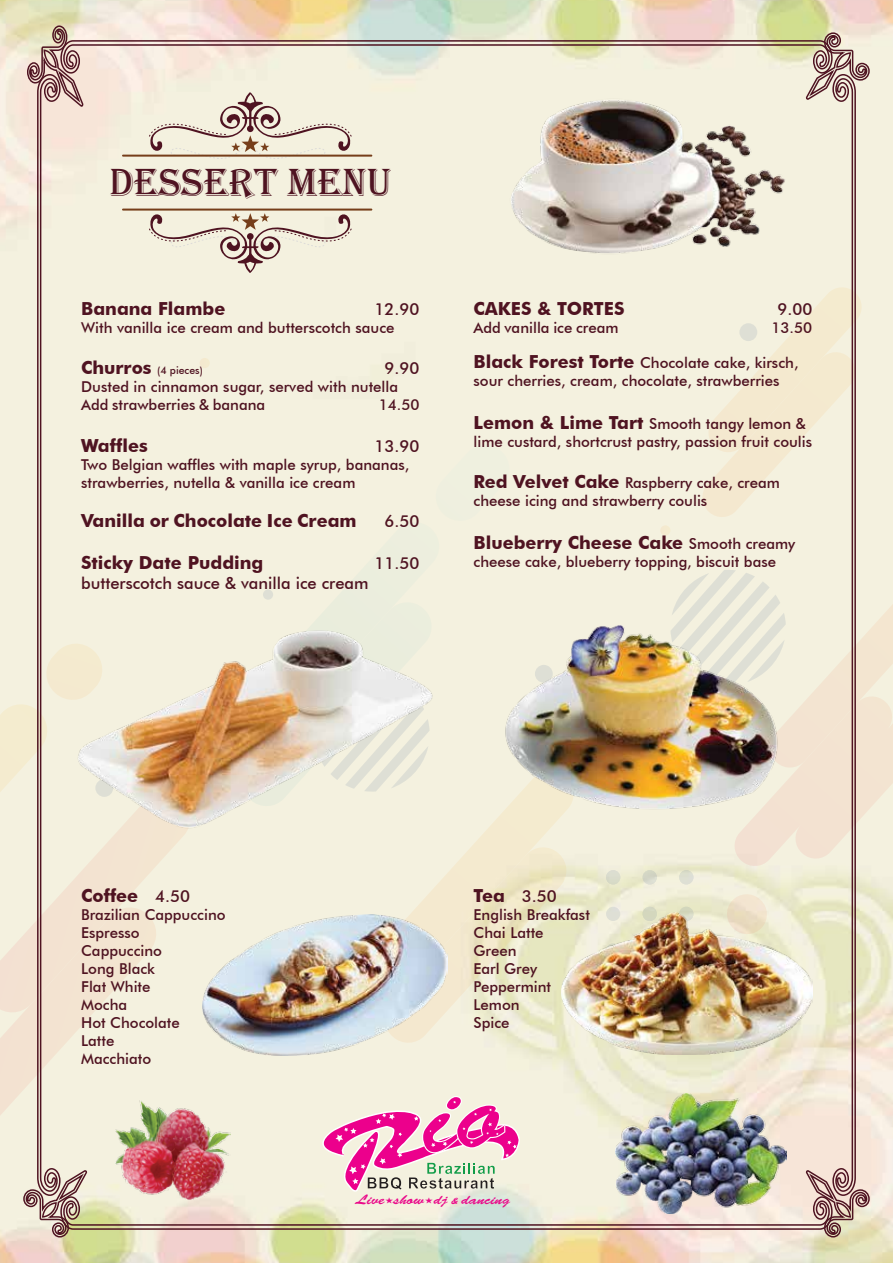
<style>
.page{position:relative;width:893px;height:1263px;background:#fff}
.page>*{position:absolute;margin:0;border:0;box-sizing:border-box;transform-origin:0 0}
.t1{font:40.35px "Algerian";color:#4f1321}
.t2{font:700 18px "Futura BT";color:#4f1321}
.t3{font:500 16.5px "Futura BT";color:#4f1321}
.t4{font:500 15px/18px "Futura BT";color:#4f1321}
.t5{font:13.8px "Brush Script Std";color:#ea0a8a;scale:1.19 1}
.t6{font:500 10.5px "Futura BT";color:#4f1321}
.s1{font-weight:700;font-size:18px}
.s2{font-weight:500;font-size:15px}
.s3{font-weight:500;font-size:16.5px}
.s4{font-size:9.15px}
</style>
<div class="page">
<img style="left:0;top:0;width:893px;height:1263px">
<img style="left:0;top:25px;width:893px;height:1213px">
<h1 class="t1" style="left:109px;top:160px;width:283px">DESSERT MENU</h1>
<p class="t2" style="left:81px;top:298px;width:146px">Banana Flambe</p>
<p class="t3" style="left:375px;top:299px;width:46px">12.90</p>
<p class="t4" style="left:81px;top:319px;width:315px">With vanilla ice cream and butterscotch sauce</p>
<p class="t6" style="left:81px;top:364px;width:123px"><span class="s1">Churros</span> (4 pieces)</p>
<p class="t3" style="left:385px;top:359px;width:36px">9.90</p>
<p class="t4" style="left:81px;top:378px;width:318px">Dusted in cinnamon sugar, served with nutella<br>Add strawberries &amp; banana</p>
<p class="t4" style="left:379px;top:396px;width:42px">14.50</p>
<p class="t2" style="left:81px;top:434px;width:68px">Waffles</p>
<p class="t3" style="left:375px;top:436px;width:46px">13.90</p>
<p class="t4" style="left:81px;top:455px;width:330px">Two Belgian waffles with maple syrup, bananas, strawberries, nutella &amp; vanilla ice cream</p>
<p class="t2" style="left:81px;top:510px;width:277px">Vanilla or Chocolate Ice Cream</p>
<p class="t3" style="left:385px;top:512px;width:36px">6.50</p>
<p class="t2" style="left:81px;top:551px;width:184px">Sticky Date Pudding</p>
<p class="t3" style="left:375px;top:553px;width:46px">11.50</p>
<p class="t3" style="left:81px;top:573px;width:289px">butterscotch sauce &amp; vanilla ice cream</p>
<p class="t2" style="left:474px;top:298px;width:152px">CAKES &amp; TORTES</p>
<p class="t3" style="left:777px;top:299px;width:36px">9.00</p>
<p class="t4" style="left:474px;top:319px;width:146px">Add vanilla ice cream</p>
<p class="t4" style="left:771px;top:319px;width:42px">13.50</p>
<p class="t4" style="left:474px;top:353px;width:326px"><span class="s1">Black Forest Torte</span> Chocolate cake, kirsch, sour cherries, cream, chocolate, strawberries</p>
<p class="t4" style="left:474px;top:414px;width:340px"><span class="s1">Lemon &amp; Lime Tart</span> Smooth tangy lemon &amp; lime custard, shortcrust pastry, passion fruit coulis</p>
<p class="t4" style="left:474px;top:474px;width:308px"><span class="s1">Red Velvet Cake</span> Raspberry cake, cream cheese icing and strawberry coulis</p>
<p class="t2" style="left:474px;top:532px;width:323px">Blueberry Cheese Cake <span class="s2">Smooth creamy</span></p>
<p class="t4" style="left:474px;top:553px;width:304px">cheese cake, blueberry topping, biscuit base</p>
<p class="t2" style="left:81px;top:885px;width:110px">Coffee <span class="s3">4.50</span></p>
<p class="t4" style="left:81px;top:906px;width:146px">Brazilian Cappuccino<br>Espresso<br>Cappuccino<br>Long Black<br>Flat White<br>Mocha<br>Hot Chocolate<br>Latte<br>Macchiato</p>
<p class="t3" style="left:474px;top:886px;width:85px"><span class="s1">Tea</span> 3.50</p>
<p class="t4" style="left:474px;top:906px;width:118px">English Breakfast<br>Chai Latte<br>Green<br>Earl Grey<br>Peppermint<br>Lemon<br>Spice</p>
<p class="t5" style="left:356px;top:1192px;width:131px">Live show dj <span class="s4">&amp;</span> dancing</p>
</div>
